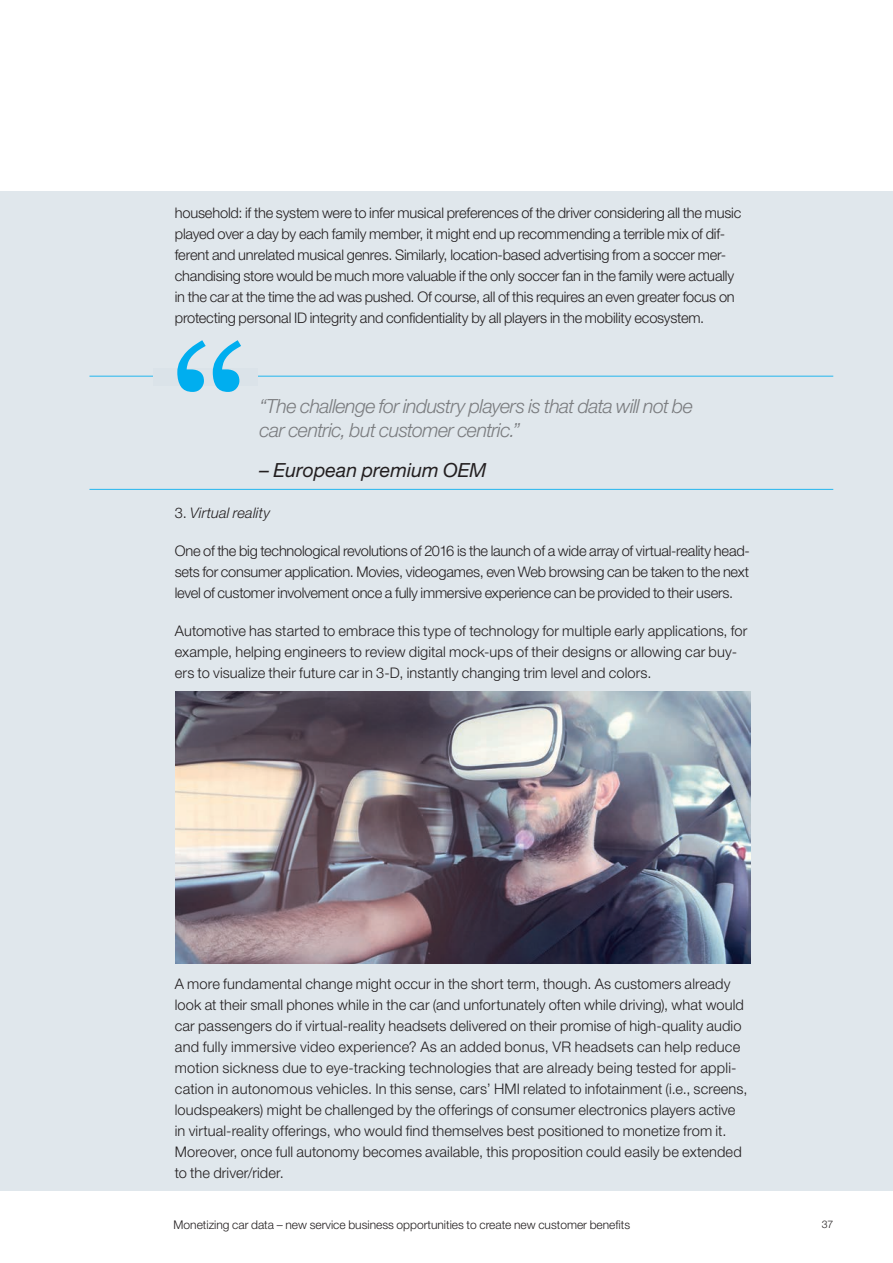
<style>
.page{position:relative;width:893px;height:1263px;background:#fff}
.page>*{position:absolute;margin:0;border:0;box-sizing:border-box;transform-origin:0 0}
.t1{font:italic 300 19.5px/23.4px "Helvetica Neue LT Std";letter-spacing:-.03em;color:#7a7c7f}
.t2{font:italic 19.5px "Helvetica Neue LT Std";color:#231f20}
.t3{font:300 14.7px/21px "Helvetica Neue LT Std";letter-spacing:.005em;color:#231f20}
.t4{font:300 14.7px/21px "Helvetica Neue LT Std";letter-spacing:-.015em;color:#231f20}
.t5{font:italic 300 14.7px "Helvetica Neue LT Std";letter-spacing:.01em;color:#231f20}
.t6{font:300 12px "Helvetica Neue LT Std";color:#231f20}
.t7{font:300 10.5px "Helvetica Neue LT Std";color:#231f20}
.s1{font-style:normal}
</style>
<div class="page">
<div style="left:0;top:191px;width:893px;height:1000px;background:#dbe3e9"></div>
<img style="left:175px;top:691px;width:575px;height:272px">
<hr style="left:89px;top:376px;width:744px;height:1px;background:#00aeef">
<hr style="left:89px;top:489px;width:744px;height:1px;background:#00aeef">
<div style="left:154px;top:369px;width:104px;height:17px;background:#dbe3e9"></div>
<svg style="left:177px;top:340px;width:64px;height:52px"></svg>
<p class="t4" style="left:175px;top:202px;width:568px">household: if the system were to infer musical preferences of the driver considering all the music played over a day by each family member, it might end up recommending a terrible mix of dif&shy;ferent and unrelated musical genres. Similarly, location-based advertising from a soccer mer&shy;chandising store would be much more valuable if the only soccer fan in the family were actually in the car at the time the ad was pushed. Of course, all of this requires an even greater focus on protecting personal ID integrity and confidentiality by all players in the mobility ecosystem.</p>
<h1 class="t1" style="left:260px;top:394px;width:435px">“The challenge for industry players is that data will not be car centric, but customer centric.”</h1>
<h1 class="t2" style="left:260px;top:458px;width:228px">– European premium OEM</h1>
<p class="t5" style="left:175px;top:503px;width:97px"><span class="s1">3.</span> Virtual reality</p>
<p class="t3" style="left:175px;top:539px;width:576px;text-align:justify">One of the big technological revolutions of 2016 is the launch of a wide array of virtual-reality head&shy;sets for consumer application. Movies, videogames, even Web browsing can be taken to the next level of customer involvement once a fully immersive experience can be provided to their users.</p>
<p class="t3" style="left:175px;top:619px;width:574px">Automotive has started to embrace this type of technology for multiple early applications, for example, helping engineers to review digital mock-ups of their designs or allowing car buy&shy;ers to visualize their future car in 3-D, instantly changing trim level and colors.</p>
<p class="t3" style="left:175px;top:972px;width:574px">A more fundamental change might occur in the short term, though. As customers already look at their small phones while in the car (and unfortunately often while driving), what would car passengers do if virtual-reality headsets delivered on their promise of high-quality audio and fully immersive video experience? As an added bonus, VR headsets can help reduce motion sickness due to eye-tracking technologies that are already being tested for appli&shy;cation in autonomous vehicles. In this sense, cars’ HMI related to infotainment (i.e., screens, loudspeakers) might be challenged by the offerings of consumer electronics players active in virtual-reality offerings, who would find themselves best positioned to monetize from it.<br>Moreover, once full autonomy becomes available, this proposition could easily be extended to the driver/rider.</p>
<p class="t6" style="left:174px;top:1217px;width:458px">Monetizing car data – new service business opportunities to create new customer benefits</p>
<p class="t7" style="left:822px;top:1218px;width:13px">37</p>
</div>
